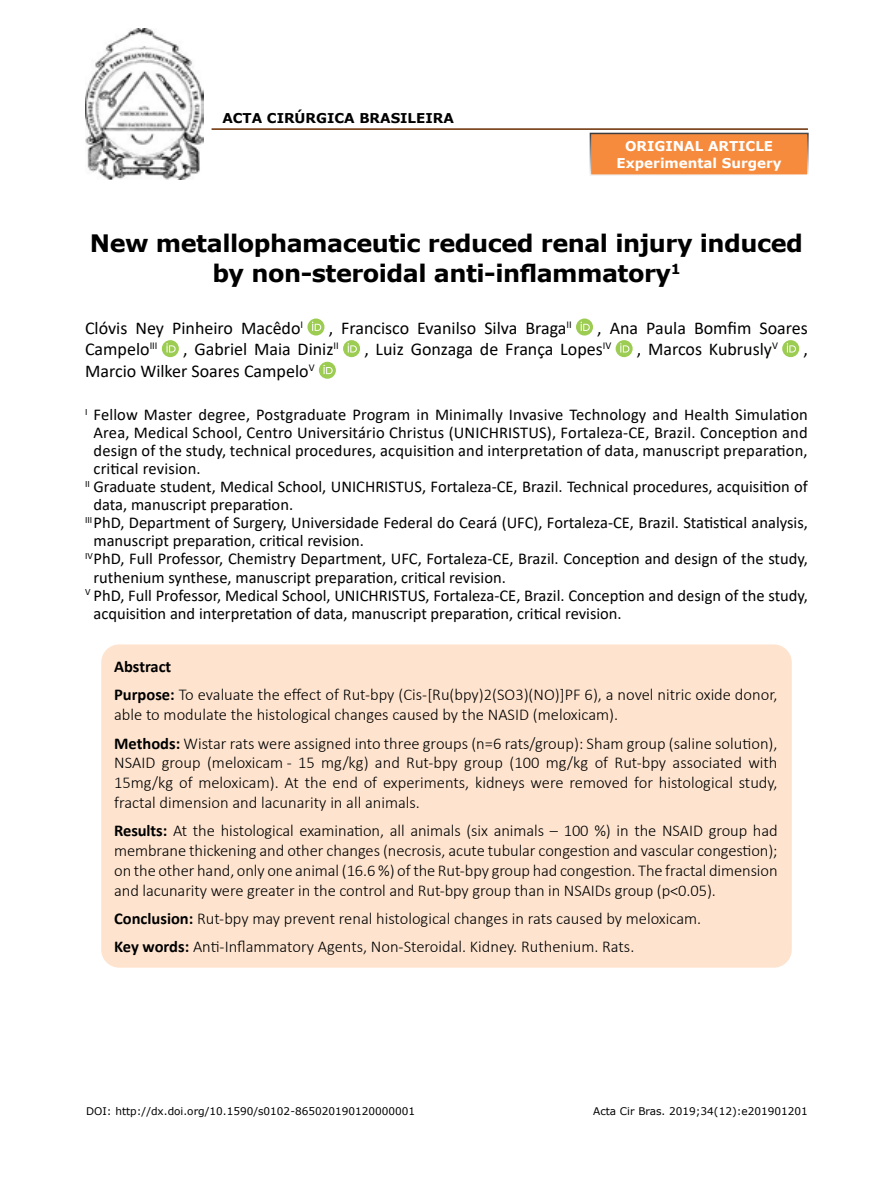
<style>
.page{position:relative;width:893px;height:1191px;background:#fff}
.page>*{position:absolute;margin:0;border:0;box-sizing:border-box;transform-origin:0 0}
.t1{font:700 24px/30px "Verdana";letter-spacing:-.02em;color:#000;text-align:center}
.t2{font:18px "Calibri";color:#000}
.t3{font:300 16.5px/19.8px "Calibri";color:#000}
.t4{font:16.5px "Calibri";color:#000}
.t5{font:700 13.5px/16.2px "Verdana";color:#fff;text-align:center}
.t6{font:700 13.5px "Verdana";color:#000}
.t7{font:10.5px "Verdana";color:#000}
.s1{font-weight:700}
</style>
<div class="page">
<div style="left:307px;top:318px;width:17px;height:17px;background:#9ccc51;border-radius:50%"></div>
<svg style="left:312px;top:322px;width:9px;height:9px"></svg>
<svg style="left:576px;top:318px;width:17px;height:17px"></svg>
<svg style="left:581px;top:322px;width:9px;height:9px"></svg>
<div style="left:162px;top:340px;width:17px;height:17px;background:#9ccc51;border-radius:50%"></div>
<svg style="left:166px;top:343px;width:10px;height:9px"></svg>
<svg style="left:343px;top:340px;width:17px;height:17px"></svg>
<svg style="left:348px;top:343px;width:9px;height:9px"></svg>
<svg style="left:616px;top:340px;width:17px;height:17px"></svg>
<svg style="left:620px;top:343px;width:9px;height:9px"></svg>
<svg style="left:782px;top:340px;width:17px;height:17px"></svg>
<svg style="left:787px;top:343px;width:9px;height:9px"></svg>
<div style="left:319px;top:362px;width:17px;height:17px;background:#9ccc51;border-radius:50%"></div>
<svg style="left:323px;top:365px;width:10px;height:9px"></svg>
<div style="left:590px;top:133px;width:218px;height:42px;background:#f68b3d"></div>
<div style="left:590px;top:133px;width:219px;height:43px;border:2px solid #fff"></div>
<img style="left:85px;top:29px;width:118px;height:151px">
<div style="left:101px;top:644px;width:691px;height:323px;background:#fee4cf;border-radius:18px"></div>
<hr style="left:212px;top:128px;width:596px;height:2px;background:#6a2c00">
<p class="t6" style="left:222px;top:109px;width:233px">ACTA CIRÚRGICA BRASILEIRA</p>
<p class="t5" style="left:617px;top:138px;width:167px">ORIGINAL ARTICLE<br>Experimental Surgery</p>
<h1 class="t1" style="left:90px;top:228px;width:715px">New metallophamaceutic reduced renal injury induced by non-steroidal anti-inflammatory<sup>1</sup></h1>
<p class="t2" style="left:85px;top:315px;width:220px">Clóvis Ney Pinheiro Macêdo<sup>I</sup></p>
<p class="t2" style="left:329px;top:315px;width:244px">, Francisco Evanilso Silva Braga<sup>II</sup></p>
<p class="t2" style="left:597px;top:315px;width:212px">, Ana Paula Bomfim Soares</p>
<p class="t2" style="left:85px;top:337px;width:74px">Campelo<sup>III</sup></p>
<p class="t2" style="left:183px;top:337px;width:157px">, Gabriel Maia Diniz<sup>II</sup></p>
<p class="t2" style="left:364px;top:337px;width:249px">, Luiz Gonzaga de França Lopes<sup>IV</sup></p>
<p class="t2" style="left:637px;top:337px;width:143px">, Marcos Kubrusly<sup>V</sup></p>
<p class="t2" style="left:803px;top:337px;width:6px">,</p>
<p class="t2" style="left:85px;top:358px;width:231px">Marcio Wilker Soares Campelo<sup>V</sup></p>
<p class="t4" style="left:85px;top:403px;width:724px"><sup>I</sup> Fellow Master degree, Postgraduate Program in Minimally Invasive Technology and Health Simulation</p>
<p class="t4" style="left:94px;top:421px;width:716px">Area, Medical School, Centro Universitário Christus (UNICHRISTUS), Fortaleza-CE, Brazil. Conception and</p>
<p class="t4" style="left:94px;top:439px;width:716px">design of the study, technical procedures, acquisition and interpretation of data, manuscript preparation,</p>
<p class="t4" style="left:94px;top:457px;width:109px">critical revision.</p>
<p class="t4" style="left:85px;top:475px;width:724px"><sup>II</sup> Graduate student, Medical School, UNICHRISTUS, Fortaleza-CE, Brazil. Technical procedures, acquisition of</p>
<p class="t4" style="left:94px;top:493px;width:201px">data, manuscript preparation.</p>
<p class="t4" style="left:85px;top:511px;width:724px"><sup>III</sup>PhD, Department of Surgery, Universidade Federal do Ceará (UFC), Fortaleza-CE, Brazil. Statistical analysis,</p>
<p class="t4" style="left:94px;top:529px;width:272px">manuscript preparation, critical revision.</p>
<p class="t4" style="left:85px;top:547px;width:724px"><sup>IV</sup>PhD, Full Professor, Chemistry Department, UFC, Fortaleza-CE, Brazil. Conception and design of the study,</p>
<p class="t4" style="left:94px;top:565px;width:414px">ruthenium synthese, manuscript preparation, critical revision.</p>
<p class="t4" style="left:85px;top:583px;width:724px"><sup>V</sup> PhD, Full Professor, Medical School, UNICHRISTUS, Fortaleza-CE, Brazil. Conception and design of the study,</p>
<p class="t4" style="left:94px;top:601px;width:530px">acquisition and interpretation of data, manuscript preparation, critical revision.</p>
<p class="t3" style="left:114px;top:652px;width:665px;line-height:28.3px"><span class="s1">Abstract<br>Purpose:</span> To evaluate the effect of Rut-bpy (Cis-[Ru(bpy)2(SO3)(NO)]PF 6), a novel nitric oxide donor,</p>
<p class="t3" style="left:114px;top:700px;width:665px;line-height:28.3px">able to modulate the histological changes caused by the NASID (meloxicam).<br><span class="s1">Methods:</span> Wistar rats were assigned into three groups (n=6 rats/group): Sham group (saline solution),</p>
<p class="t3" style="left:114px;top:753px;width:665px;text-align:justify">NSAID group (meloxicam - 15 mg/kg) and Rut-bpy group (100 mg/kg of Rut-bpy associated with 15mg/kg of meloxicam). At the end of experiments, kidneys were removed for histological study, fractal dimension and lacunarity in all animals.</p>
<p class="t3" style="left:114px;top:820px;width:665px;text-align:justify"><span class="s1">Results:</span> At the histological examination, all animals (six animals – 100 %) in the NSAID group had membrane thickening and other changes (necrosis, acute tubular congestion and vascular congestion); on the other hand, only one animal (16.6 %) of the Rut-bpy group had congestion. The fractal dimension and lacunarity were greater in the control and Rut-bpy group than in NSAIDs group (p&lt;0.05).</p>
<p class="t3" style="left:114px;top:904px;width:589px;line-height:28.3px"><span class="s1">Conclusion:</span> Rut-bpy may prevent renal histological changes in rats caused by meloxicam.<br><span class="s1">Key words:</span> Anti-Inflammatory Agents, Non-Steroidal. Kidney. Ruthenium. Rats.</p>
<p class="t7" style="left:86px;top:1103px;width:331px">DOI: http://dx.doi.org/10.1590/s0102-865020190120000001</p>
<p class="t7" style="left:593px;top:1103px;width:216px">Acta Cir Bras. 2019;34(12):e201901201</p>
</div>
